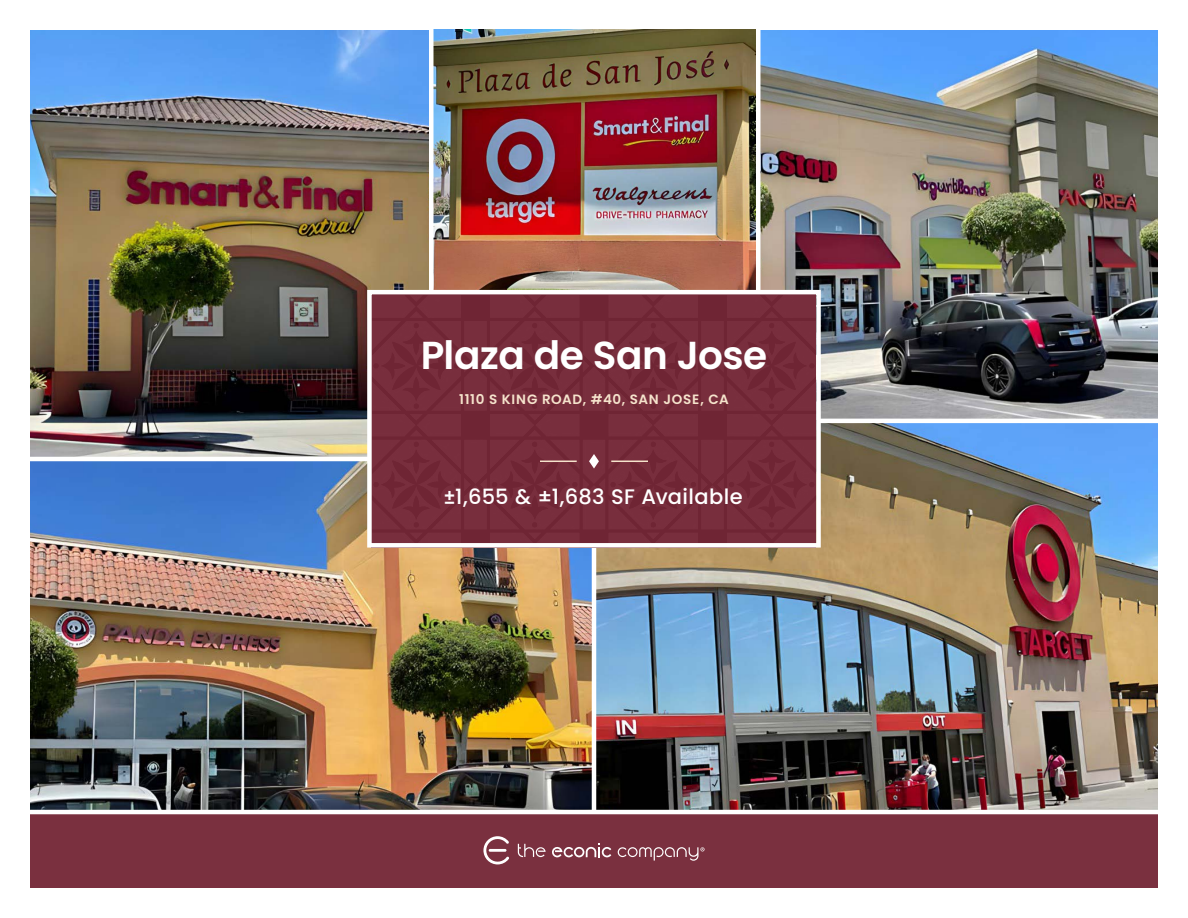
<style>
.page{position:relative;width:1188px;height:918px;background:#fff}
.page>*{position:absolute;margin:0;border:0;box-sizing:border-box;transform-origin:0 0}
.t1{font:600 39px "Poppins";letter-spacing:-.015em;color:#fff}
.t2{font:500 21px "Poppins";letter-spacing:.015em;color:#fff}
.t3{font:600 13.5px "Poppins";letter-spacing:.05em;color:#f5e3cc}
.s1{font-family:"Gotham Narrow"}
</style>
<div class="page">
<div style="left:30px;top:814px;width:1128px;height:74px;background:#7a303f"></div>
<svg style="left:483px;top:836px;width:26px;height:28px"></svg>
<svg style="left:518px;top:844px;width:28px;height:13px"></svg>
<svg style="left:552px;top:843px;width:59px;height:14px"></svg>
<svg style="left:618px;top:847px;width:87px;height:14px"></svg>
<img style="left:30px;top:461px;width:562px;height:349px">
<img style="left:30px;top:30px;width:399px;height:427px">
<img style="left:760px;top:30px;width:398px;height:389px">
<img style="left:434px;top:30px;width:322px;height:258px">
<img style="left:596px;top:423px;width:562px;height:387px">
<svg style="left:365px;top:288px;width:458px;height:262px;background:#7d3845"></svg>
<hr style="left:540px;top:461px;width:37px;height:1px;background:#f5e3cc">
<hr style="left:611px;top:461px;width:37px;height:1px;background:#f5e3cc">
<svg style="left:589px;top:454px;width:10px;height:15px"></svg>
<p class="t1" style="left:421px;top:333px;width:348px">Plaza de San Jose</p>
<p class="t3" style="left:459px;top:391px;width:271px">1110 S KING ROAD, #40, SAN JOSE, CA</p>
<p class="t2" style="left:444px;top:484px;width:300px"><span class="s1">±</span>1,655 &amp; ±1,683 SF Available</p>
</div>
